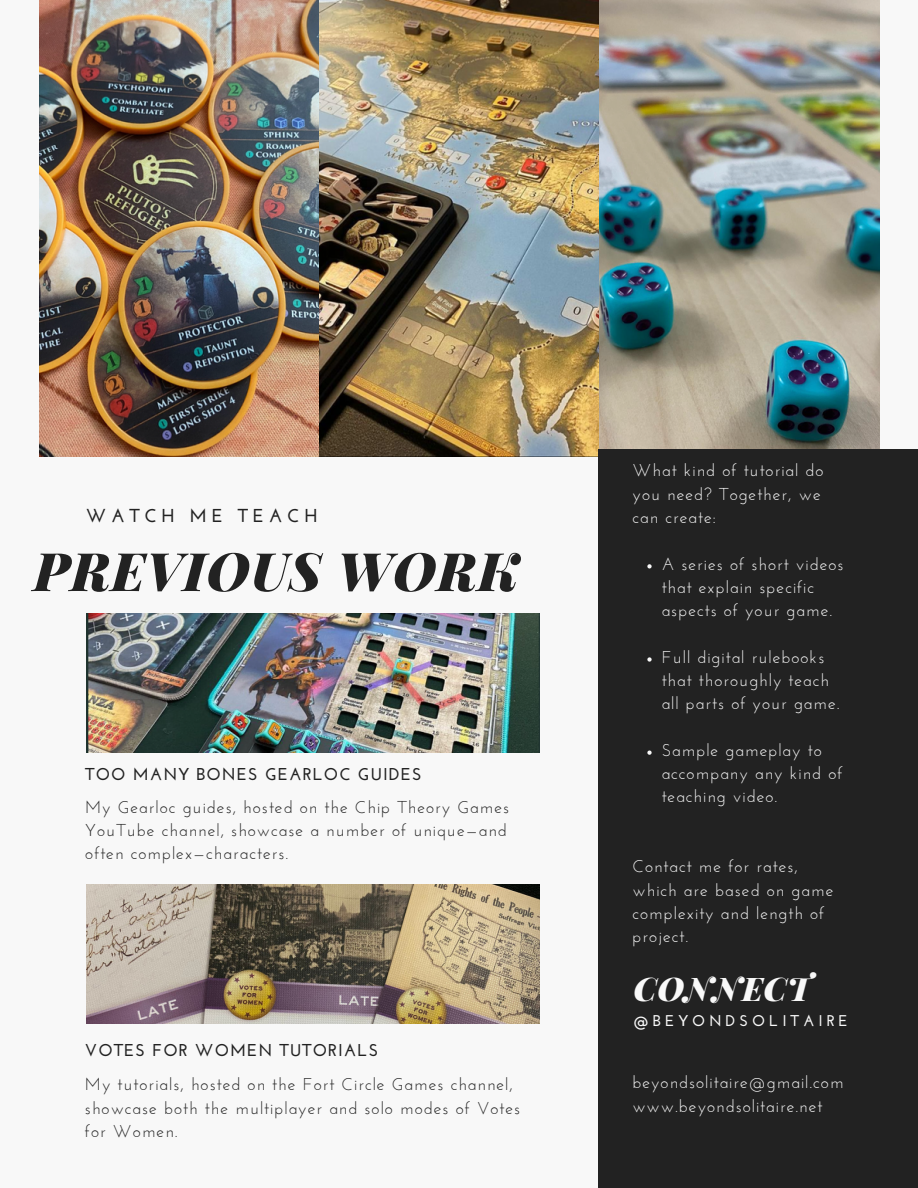
<style>
.page{position:relative;width:918px;height:1188px;background:#f8f8f8}
.page>*{position:absolute;margin:0;border:0;box-sizing:border-box;transform-origin:0 0}
.t1{font:italic 900 53.1px "Playfair Display";letter-spacing:.02em;color:#222}
.t2{font:italic 900 32.7px "Playfair Display";letter-spacing:.02em;color:#f8f8f8}
.t3{font:700 18.6px "Josefin Sans";letter-spacing:.25em;color:#222}
.t4{font:17.1px/23.2px "Josefin Sans";letter-spacing:.06em;color:#f8f8f8}
.t5{font:17.1px/23.2px "Josefin Sans";letter-spacing:.06em;color:#222}
.t6{font:700 17.1px "Josefin Sans";letter-spacing:.06em;color:#222}
.t7{font:700 15.6px "Josefin Sans";letter-spacing:.25em;color:#f8f8f8}
</style>
<div class="page">
<img style="left:87px;top:614px;width:453px;height:138px">
<img style="left:87px;top:885px;width:453px;height:138px">
<img style="left:39px;top:0;width:840px;height:457px">
<div style="left:598px;top:450px;width:320px;height:738px;background:#222"></div>
<svg style="left:647px;top:564px;width:5px;height:4px"></svg>
<svg style="left:647px;top:657px;width:5px;height:5px"></svg>
<svg style="left:647px;top:751px;width:5px;height:4px"></svg>
<p class="t3" style="left:86px;top:508px;width:233px">WATCH ME TEACH</p>
<h1 class="t1" style="left:33px;top:534px;width:487px">PREVIOUS WORK</h1>
<p class="t6" style="left:85px;top:768px;width:338px">TOO MANY BONES GEARLOC GUIDES</p>
<p class="t5" style="left:85px;top:797px;width:426px">My Gearloc guides, hosted on the Chip Theory Games<br>YouTube channel, showcase a number of unique—and often complex—characters.</p>
<p class="t6" style="left:85px;top:1043px;width:295px">VOTES FOR WOMEN TUTORIALS</p>
<p class="t5" style="left:85px;top:1074px;width:437px">My tutorials, hosted on the Fort Circle Games channel, showcase both the multiplayer and solo modes of Votes for Women.</p>
<p class="t4" style="left:633px;top:461px;width:193px">What kind of tutorial do you need? Together, we can create:</p>
<p class="t4" style="left:662px;top:554px;width:183px">A series of short videos that explain specific aspects of your game.</p>
<p class="t4" style="left:662px;top:647px;width:180px">Full digital rulebooks that thoroughly teach all parts of your game.</p>
<p class="t4" style="left:662px;top:740px;width:182px">Sample gameplay to accompany any kind of teaching video.</p>
<p class="t4" style="left:633px;top:856px;width:202px">Contact me for rates, which are based on game complexity and length of project.</p>
<h2 class="t2" style="left:634px;top:966px;width:178px">CONNECT</h2>
<p class="t7" style="left:634px;top:1015px;width:216px">@BEYONDSOLITAIRE</p>
<p class="t4" style="left:632px;top:1072px;width:213px">beyondsolitaire@gmail.com www.beyondsolitaire.net</p>
</div>
